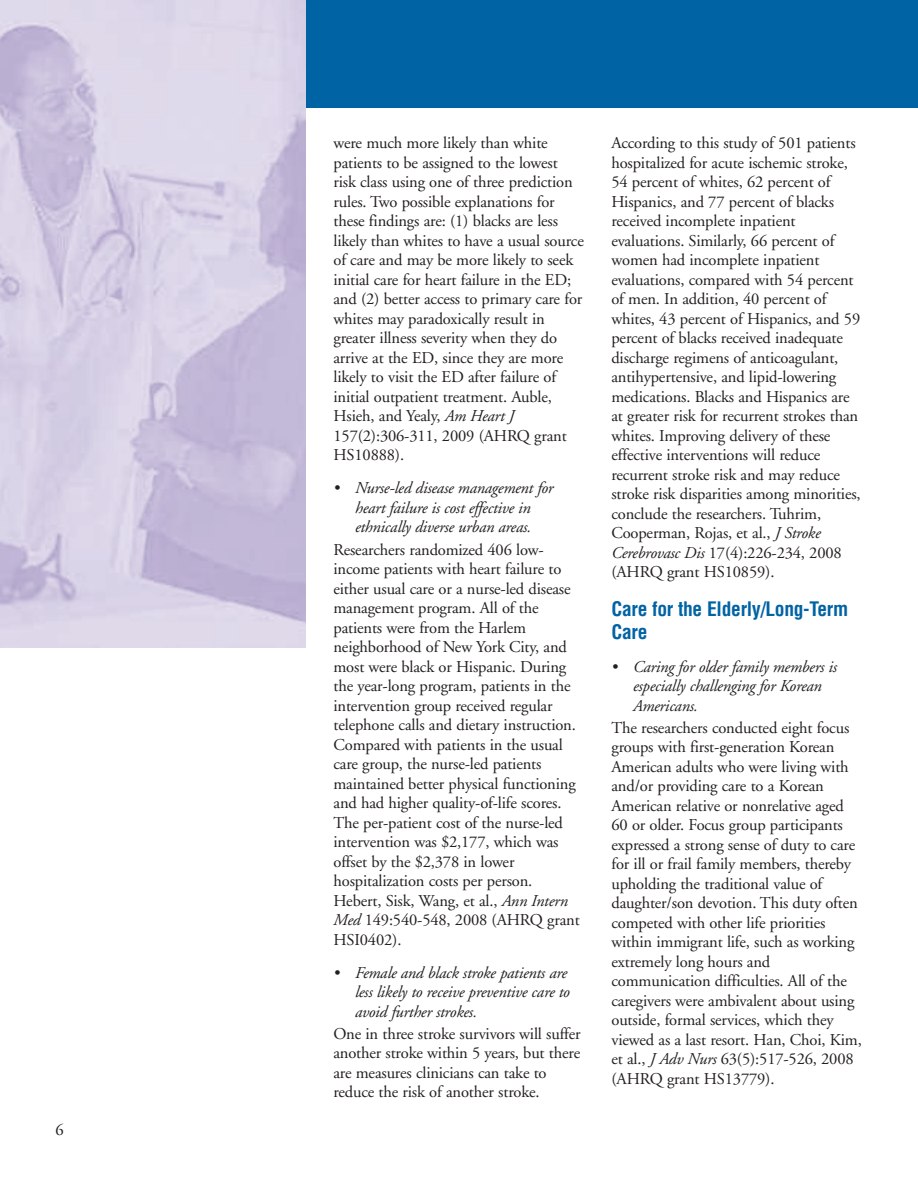
<style>
.page{position:relative;width:918px;height:1188px;background:#fff}
.page>*{position:absolute;margin:0;border:0;box-sizing:border-box;transform-origin:0 0}
.t1{font:700 condensed 19.5px/22.5px "Helvetica";letter-spacing:-.015em;color:#0063a4}
.t2{font:16.5px/19.5px "Adobe Garamond";letter-spacing:-.01em;color:#231f20}
.t3{font:italic 16.5px/19.5px "Adobe Garamond";letter-spacing:-.015em;color:#231f20}
.s1{font-style:italic}
</style>
<div class="page">
<div style="left:280px;top:0;width:638px;height:108px;background:#0063a4"></div>
<img style="left:0;top:0;width:306px;height:648px">
<p class="t2" style="left:56px;top:1122px;width:10px">6</p>
<p class="t2" style="left:333px;top:135px;width:252px">were much more likely than white patients to be assigned to the lowest risk class using one of three prediction rules. Two possible explanations for these findings are: (1) blacks are less likely than whites to have a usual source of care and may be more likely to seek initial care for heart failure in the ED; and (2) better access to primary care for whites may paradoxically result in greater illness severity when they do arrive at the ED, since they are more likely to visit the ED after failure of initial outpatient treatment. Auble, Hsieh, and Yealy, <span class="s1">Am HeartJ </span>157(2):306-311, 2009 (AHRQ grant HS10888).</p>
<p class="t3" style="left:333px;top:480px;width:221px;text-align:center">• Nurse-led disease managementfor heartfailure is cost effective in ethnically diverse urban areas.</p>
<p class="t2" style="left:333px;top:541px;width:248px">Researchers randomized 406 low&shy;income patients with heart failure to either usual care or a nurse-led disease management program. All of the patients were from the Harlem neighborhood of New York City, and most were black or Hispanic. During the year-long program, patients in the intervention group received regular telephone calls and dietary instruction.<br>Compared with patients in the usual care group, the nurse-led patients maintained better physical functioning and had higher quality-of-life scores.<br>The per-patient cost of the nurse-led intervention was $2,177, which was offset by the $2,378 in lower hospitalization costs per person.<br>Hebert, Sisk, Wang, et al., <span class="s1">Ann Intern Med</span> 149:540-548, 2008 (AHRQ grant HSI0402).</p>
<p class="t3" style="left:355px;top:964px;width:216px;text-indent:-22px">• Female and black stroke patients are less likely to receive preventive care to avoidfurther strokes.</p>
<p class="t2" style="left:333px;top:1025px;width:249px">One in three stroke survivors will suffer another stroke within 5 years, but there are measures clinicians can take to reduce the risk of another stroke.</p>
<p class="t2" style="left:611px;top:135px;width:251px">According to this study of 501 patients hospitalized for acute ischemic stroke, 54 percent of whites, 62 percent of Hispanics, and 77 percent of blacks received incomplete inpatient evaluations. Similarly, 66 percent of women had incomplete inpatient evaluations, compared with 54 percent of men. In addition, 40 percent of whites, 43 percent of Hispanics, and 59 percent of blacks received inadequate discharge regimens of anticoagulant, antihypertensive, and lipid-lowering medications. Blacks and Hispanics are at greater risk for recurrent strokes than whites. Improving delivery of these effective interventions will reduce recurrent stroke risk and may reduce stroke risk disparities among minorities, conclude the researchers. Tuhrim, Cooperman, Rojas, et al., <span class="s1">J Stroke Cerebrovasc Dis</span> 17(4):226-234, 2008 (AHRQ grant HS10859).</p>
<p class="t1" style="left:611px;top:598px;width:238px">Care for the Elderly/Long-Term<br>Care</p>
<p class="t3" style="left:633px;top:658px;width:206px;text-indent:-22px">• Caringfor older family members is especially challenging for Korean<br>Americans.</p>
<p class="t2" style="left:611px;top:719px;width:252px">The researchers conducted eight focus groups with first-generation Korean American adults who were living with and/or providing care to a Korean American relative or nonrelative aged 60 or older. Focus group participants expressed a strong sense of duty to care for ill or frail family members, thereby upholding the traditional value of daughter/son devotion. This duty often competed with other life priorities within immigrant life, such as working extremely long hours and communication difficulties. All of the caregivers were ambivalent about using outside, formal services, which they viewed as a last resort. Han, Choi, Kim, et al., <span class="s1">JAdv Nurs</span> 63(5):517-526, 2008 (AHRQ grant HS13779).</p>
</div>
